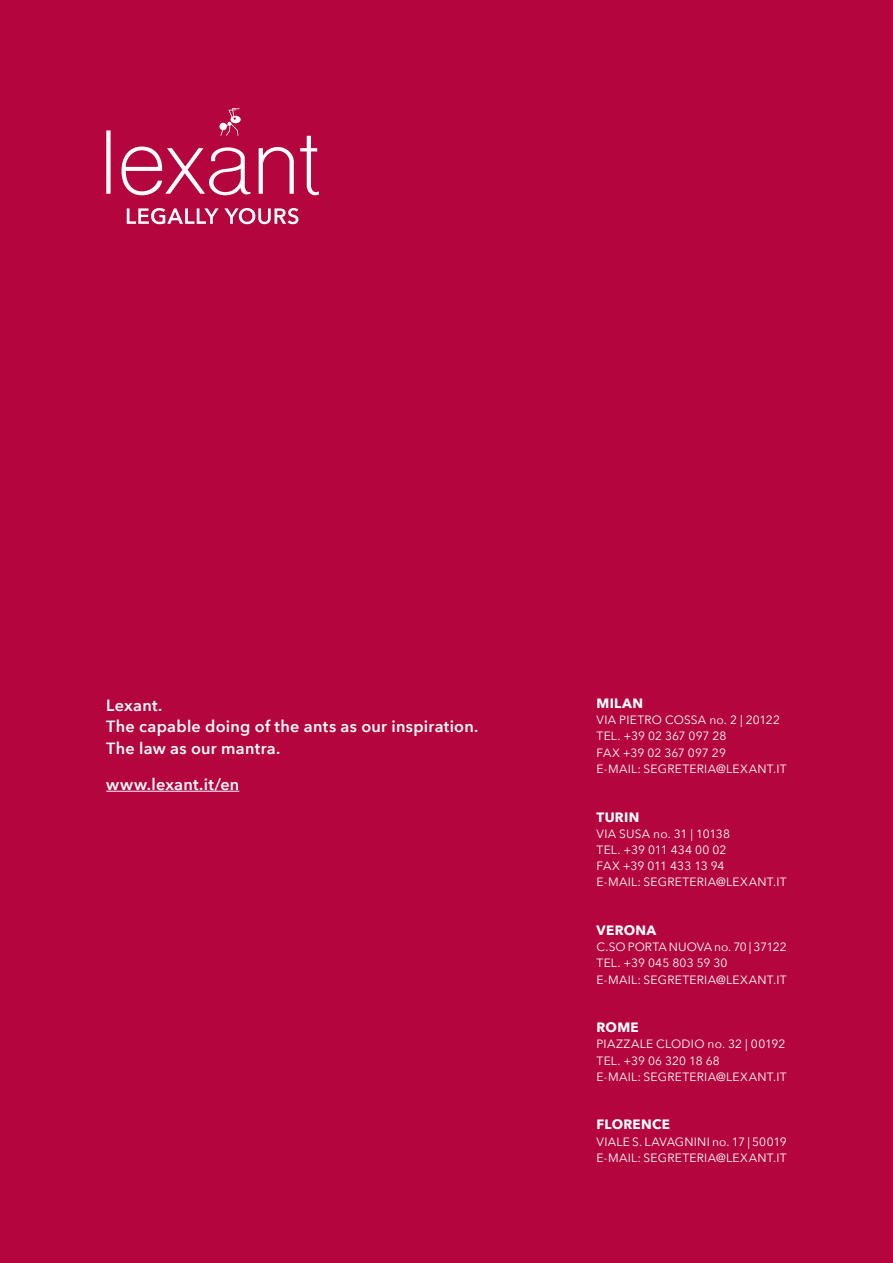
<style>
.page{position:relative;width:893px;height:1263px;background:#b4053e}
.page>*{position:absolute;margin:0;border:0;box-sizing:border-box;transform-origin:0 0}
.t1{font:600 16.2px/21.6px "Avenir Next";letter-spacing:.015em;color:#fff}
.t2{font:700 13.5px "Avenir Next";letter-spacing:.02em;color:#fff}
.t3{font:12px/16.2px "Avenir Next";letter-spacing:.02em;color:#fff}
</style>
<div class="page">
<hr style="left:106px;top:791px;width:133px;height:1px;background:#fff">
<svg style="left:127px;top:208px;width:171px;height:16px"></svg>
<svg style="left:106px;top:108px;width:213px;height:87px"></svg>
<h1 class="t1" style="left:106px;top:694px;width:374px">Lexant.<br>The capable doing of the ants as our inspiration.<br>The law as our mantra.</h1>
<h1 class="t1" style="left:106px;top:773px;width:135px">www.lexant.it/en</h1>
<p class="t2" style="left:597px;top:692px;width:48px">MILAN</p>
<p class="t3" style="left:597px;top:711px;width:192px">VIA PIETRO COSSA no. 2 | 20122<br>TEL. +39 02 367 097 28<br>FAX +39 02 367 097 29<br>E-MAIL: SEGRETERIA@LEXANT.IT</p>
<p class="t2" style="left:597px;top:805px;width:44px">TURIN</p>
<p class="t3" style="left:597px;top:825px;width:192px">VIA SUSA no. 31 | 10138<br>TEL. +39 011 434 00 02<br>FAX +39 011 433 13 94<br>E-MAIL: SEGRETERIA@LEXANT.IT</p>
<p class="t2" style="left:597px;top:918px;width:61px">VERONA</p>
<p class="t3" style="left:597px;top:938px;width:192px">C.SO PORTA NUOVA no. 70 | 37122<br>TEL. +39 045 803 59 30<br>E-MAIL: SEGRETERIA@LEXANT.IT</p>
<p class="t2" style="left:597px;top:1016px;width:44px">ROME</p>
<p class="t3" style="left:597px;top:1035px;width:192px">PIAZZALE CLODIO no. 32 | 00192<br>TEL. +39 06 320 18 68<br>E-MAIL: SEGRETERIA@LEXANT.IT</p>
<p class="t2" style="left:597px;top:1113px;width:75px">FLORENCE</p>
<p class="t3" style="left:597px;top:1133px;width:192px">VIALE S. LAVAGNINI no. 17 | 50019<br>E-MAIL: SEGRETERIA@LEXANT.IT</p>
</div>
